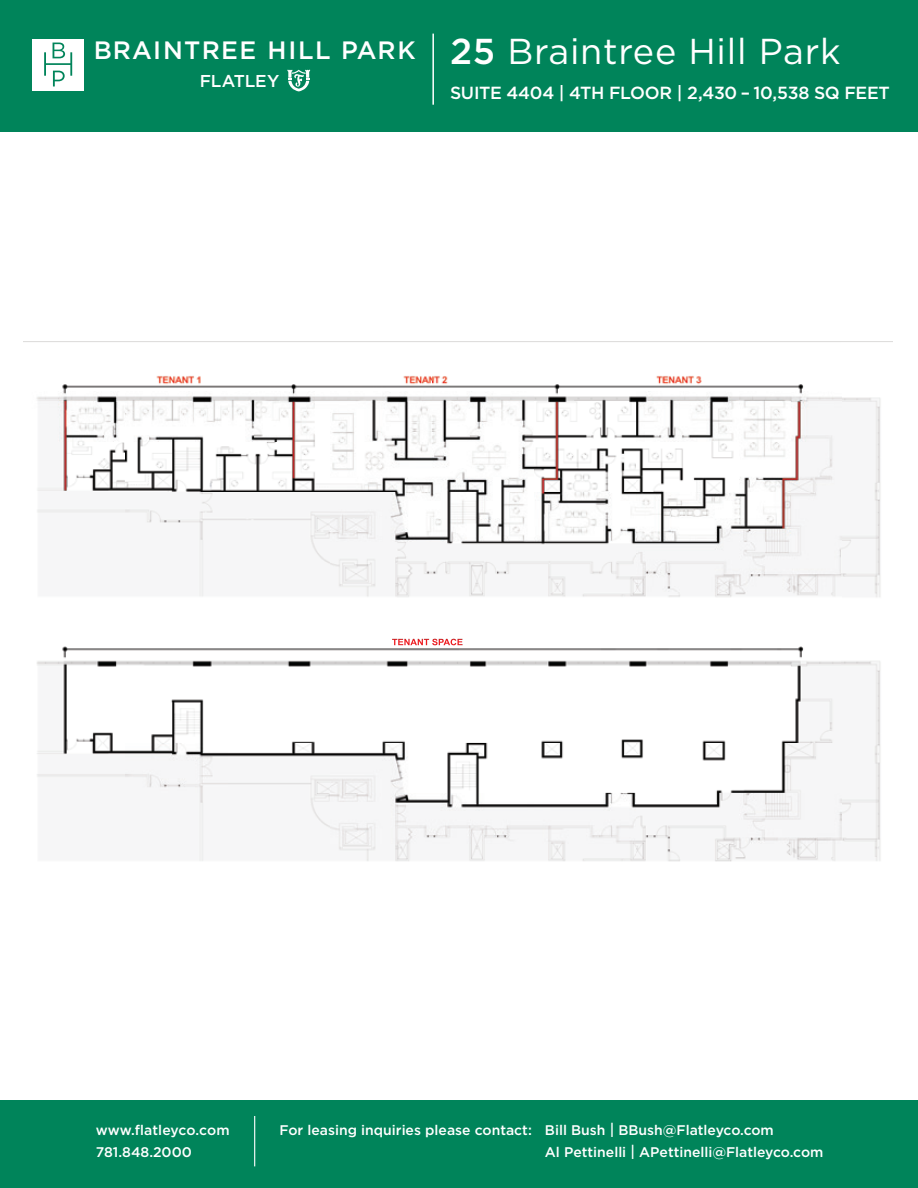
<style>
.page{position:relative;width:918px;height:1188px;background:#fff}
.page>*{position:absolute;margin:0;border:0;box-sizing:border-box;transform-origin:0 0}
.t1{font:36px "Gotham";letter-spacing:.02em;color:#fff}
.t2{font:500 25.05px "Gotham";letter-spacing:.05em;color:#fff}
.t3{font:500 17.55px "Gotham";letter-spacing:-.02em;color:#fff}
.t4{font:500 17.1px "Gotham";letter-spacing:-.005em;color:#fff}
.t5{font:500 13.95px/22.5px "Gotham";color:#fff}
.s1{font-weight:500}
.s2{font-size:15.3px}
</style>
<div class="page">
<div style="left:0;top:0;width:918px;height:132px;background:#00845a"></div>
<hr style="left:432px;top:34px;width:2px;height:71px;background:#fff">
<div style="left:33px;top:39px;width:51px;height:51px;background:#fff"></div>
<svg style="left:44px;top:43px;width:28px;height:43px"></svg>
<svg style="left:287px;top:70px;width:23px;height:21px"></svg>
<div style="left:0;top:1100px;width:918px;height:88px;background:#00845a"></div>
<hr style="left:254px;top:1116px;width:1px;height:50px;background:#fff">
<img style="left:37px;top:376px;width:844px;height:486px">
<h2 class="t2" style="left:94px;top:34px;width:324px">BRAINTREE HILL PARK</h2>
<p class="t4" style="left:200px;top:70px;width:81px">FLATLEY</p>
<h1 class="t1" style="left:450px;top:28px;width:392px"><span class="s1">25</span> Braintree Hill Park</h1>
<p class="t3" style="left:450px;top:81px;width:441px">SUITE 4404 | 4TH FLOOR | 2,430 – 10,538 SQ FEET</p>
<p class="t5" style="left:96px;top:1119px;width:135px">www.flatleyco.com<br>781.848.2000</p>
<p class="t5" style="left:545px;top:1119px;width:280px;text-indent:-266px">For leasing inquiries please contact: Bill Bush <span class="s2">|</span> BBush@Flatleyco.com<br>Al Pettinelli <span class="s2">|</span> APettinelli@Flatleyco.com</p>
</div>
